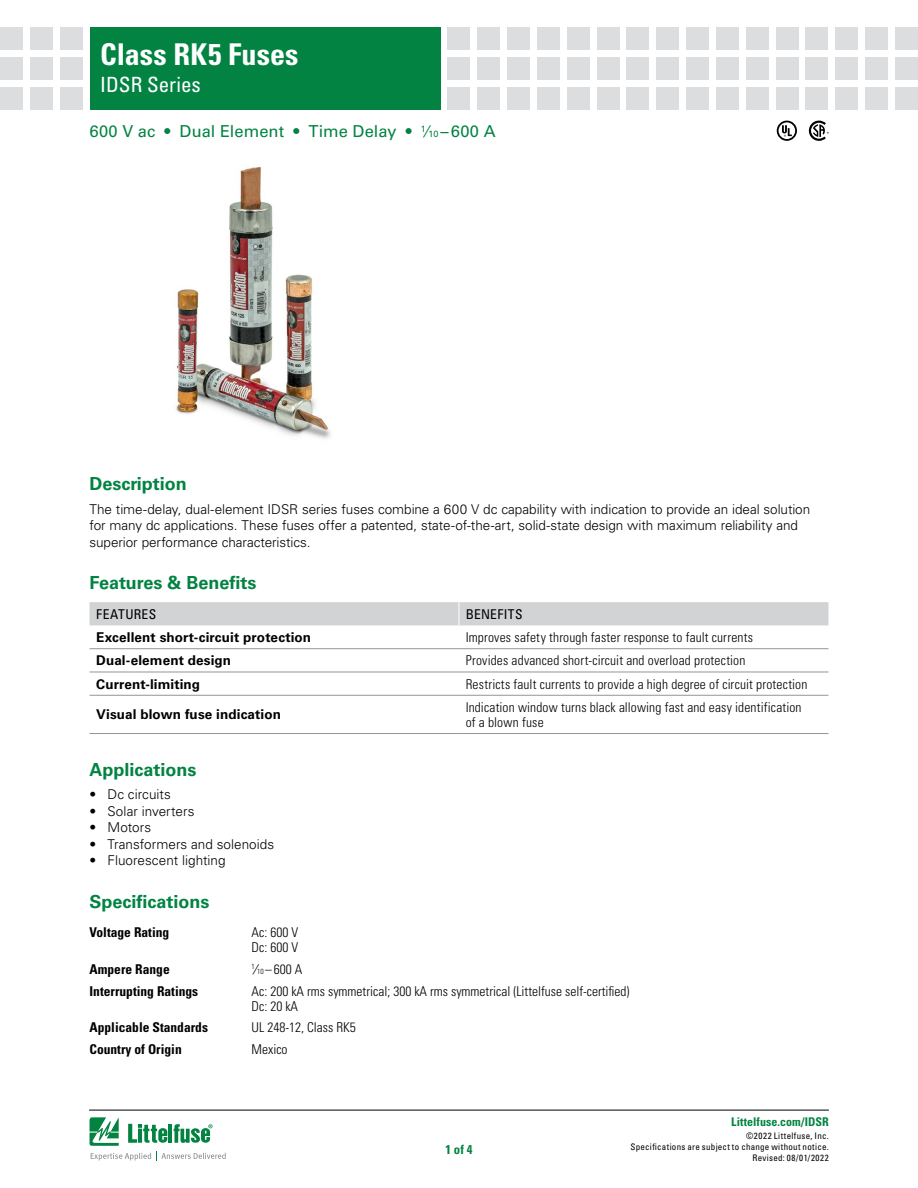
<style>
.page{position:relative;width:918px;height:1188px;background:#fff}
.page>*{position:absolute;margin:0;border:0;box-sizing:border-box;transform-origin:0 0}
.t1{font:700 condensed 30px "Univers LT Std";letter-spacing:.005em;color:#fff}
.t2{font:condensed 21px "Univers LT Std";color:#fff}
.FACTS_HEAD{font:700 18px "Univers LT Std";color:#028342}
.PRODUCT_SUBHEAD{font:16.5px "Univers LT Std";letter-spacing:.005em;color:#028342}
.Body_1{font:300 13.5px/16.5px "Univers LT Std";letter-spacing:-.005em;color:#000}
.Benefit_column_text{font:300 condensed 13.5px/15px "Univers LT Std";letter-spacing:.015em;color:#000}
.Spec_Value_column{font:300 condensed 13.5px "Univers LT Std";color:#000}
.Feature_column_text{font:700 13.5px "Univers LT Std";letter-spacing:.01em;color:#000}
.Spec_Heading_column{font:700 condensed 13.5px "Univers LT Std";color:#000}
.F___B_header_text{font:condensed 13.5px "Univers LT Std";letter-spacing:.025em;color:#000}
.t3{font:700 condensed 12.75px "Univers LT Std";color:#028342}
.t4{font:700 condensed 12px "Univers LT Std";letter-spacing:.005em;color:#028342}
.t5{font:condensed 9px/10.8px "Univers LT Std";letter-spacing:.03em;color:#000;text-align:right}
.s1{font-size:9.15px}
.s2{font-size:7.35px}
</style>
<div class="page">
<hr style="left:89px;top:1110px;width:740px;height:1px;background:#000">
<div style="left:90px;top:27px;width:351px;height:82px;background:#028342"></div>
<div style="left:60px;top:27px;width:23px;height:23px;background:#dcddde"></div>
<div style="left:60px;top:57px;width:23px;height:23px;background:#dcddde"></div>
<div style="left:60px;top:87px;width:23px;height:22px;background:#dcddde"></div>
<div style="left:30px;top:27px;width:23px;height:23px;background:#dcddde"></div>
<div style="left:30px;top:57px;width:23px;height:23px;background:#dcddde"></div>
<div style="left:30px;top:87px;width:23px;height:22px;background:#dcddde"></div>
<div style="left:0;top:27px;width:23px;height:23px;background:#dcddde"></div>
<div style="left:0;top:57px;width:23px;height:23px;background:#dcddde"></div>
<div style="left:0;top:87px;width:23px;height:22px;background:#dcddde"></div>
<div style="left:448px;top:27px;width:22px;height:23px;background:#dcddde"></div>
<div style="left:448px;top:57px;width:22px;height:23px;background:#dcddde"></div>
<div style="left:448px;top:87px;width:22px;height:22px;background:#dcddde"></div>
<div style="left:477px;top:27px;width:23px;height:23px;background:#dcddde"></div>
<div style="left:477px;top:57px;width:23px;height:23px;background:#dcddde"></div>
<div style="left:477px;top:87px;width:23px;height:22px;background:#dcddde"></div>
<div style="left:507px;top:27px;width:23px;height:23px;background:#dcddde"></div>
<div style="left:507px;top:57px;width:23px;height:23px;background:#dcddde"></div>
<div style="left:507px;top:87px;width:23px;height:22px;background:#dcddde"></div>
<div style="left:537px;top:27px;width:23px;height:23px;background:#dcddde"></div>
<div style="left:537px;top:57px;width:23px;height:23px;background:#dcddde"></div>
<div style="left:537px;top:87px;width:23px;height:22px;background:#dcddde"></div>
<div style="left:567px;top:27px;width:23px;height:23px;background:#dcddde"></div>
<div style="left:567px;top:57px;width:23px;height:23px;background:#dcddde"></div>
<div style="left:567px;top:87px;width:23px;height:22px;background:#dcddde"></div>
<div style="left:597px;top:27px;width:23px;height:23px;background:#dcddde"></div>
<div style="left:597px;top:57px;width:23px;height:23px;background:#dcddde"></div>
<div style="left:597px;top:87px;width:23px;height:22px;background:#dcddde"></div>
<div style="left:627px;top:27px;width:22px;height:23px;background:#dcddde"></div>
<div style="left:627px;top:57px;width:22px;height:23px;background:#dcddde"></div>
<div style="left:627px;top:87px;width:22px;height:22px;background:#dcddde"></div>
<div style="left:656px;top:27px;width:23px;height:23px;background:#dcddde"></div>
<div style="left:656px;top:57px;width:23px;height:23px;background:#dcddde"></div>
<div style="left:656px;top:87px;width:23px;height:22px;background:#dcddde"></div>
<div style="left:686px;top:27px;width:23px;height:23px;background:#dcddde"></div>
<div style="left:686px;top:57px;width:23px;height:23px;background:#dcddde"></div>
<div style="left:686px;top:87px;width:23px;height:22px;background:#dcddde"></div>
<div style="left:716px;top:27px;width:23px;height:23px;background:#dcddde"></div>
<div style="left:716px;top:57px;width:23px;height:23px;background:#dcddde"></div>
<div style="left:716px;top:87px;width:23px;height:22px;background:#dcddde"></div>
<div style="left:746px;top:27px;width:23px;height:23px;background:#dcddde"></div>
<div style="left:746px;top:57px;width:23px;height:23px;background:#dcddde"></div>
<div style="left:746px;top:87px;width:23px;height:22px;background:#dcddde"></div>
<div style="left:805px;top:27px;width:23px;height:23px;background:#dcddde"></div>
<div style="left:805px;top:57px;width:23px;height:23px;background:#dcddde"></div>
<div style="left:805px;top:87px;width:23px;height:22px;background:#dcddde"></div>
<div style="left:776px;top:27px;width:22px;height:23px;background:#dcddde"></div>
<div style="left:776px;top:57px;width:22px;height:23px;background:#dcddde"></div>
<div style="left:776px;top:87px;width:22px;height:22px;background:#dcddde"></div>
<div style="left:835px;top:27px;width:23px;height:23px;background:#dcddde"></div>
<div style="left:835px;top:57px;width:23px;height:23px;background:#dcddde"></div>
<div style="left:835px;top:87px;width:23px;height:22px;background:#dcddde"></div>
<div style="left:865px;top:27px;width:23px;height:23px;background:#dcddde"></div>
<div style="left:865px;top:57px;width:23px;height:23px;background:#dcddde"></div>
<div style="left:865px;top:87px;width:23px;height:22px;background:#dcddde"></div>
<div style="left:895px;top:27px;width:23px;height:23px;background:#dcddde"></div>
<div style="left:895px;top:57px;width:23px;height:23px;background:#dcddde"></div>
<div style="left:895px;top:87px;width:23px;height:22px;background:#dcddde"></div>
<svg style="left:90px;top:1117px;width:136px;height:44px"></svg>
<img style="left:175px;top:166px;width:156px;height:273px">
<div style="left:90px;top:602px;width:738px;height:23px;background:#d1d3d4"></div>
<hr style="left:90px;top:648px;width:369px;height:1px;background:#939598">
<hr style="left:459px;top:648px;width:369px;height:1px;background:#939598">
<hr style="left:90px;top:672px;width:369px;height:1px;background:#939598">
<hr style="left:459px;top:672px;width:369px;height:1px;background:#939598">
<hr style="left:90px;top:695px;width:369px;height:1px;background:#939598">
<hr style="left:459px;top:695px;width:369px;height:1px;background:#939598">
<hr style="left:90px;top:733px;width:369px;height:1px;background:#939598">
<hr style="left:459px;top:733px;width:369px;height:1px;background:#939598">
<svg style="left:777px;top:121px;width:20px;height:20px"></svg>
<svg style="left:809px;top:121px;width:20px;height:20px"></svg>
<h1 class="t1" style="left:100px;top:36px;width:200px">Class RK5 Fuses</h1>
<h2 class="t2" style="left:100px;top:71px;width:102px">IDSR Series</h2>
<p class="PRODUCT_SUBHEAD" style="left:90px;top:122px;width:408px">600 V ac • Dual Element • Time Delay • <sup>1</sup>⁄<span class="s1">10</span> –600 A</p>
<p class="FACTS_HEAD" style="left:90px;top:474px;width:99px">Description</p>
<p class="Body_1" style="left:90px;top:501px;width:722px">The time-delay, dual-element IDSR series fuses combine a 600 V dc capability with indication to provide an ideal solution for many dc applications. These fuses offer a patented, state-of-the-art, solid-state design with maximum reliability and superior performance characteristics.</p>
<p class="FACTS_HEAD" style="left:90px;top:572px;width:168px">Features &amp; Benefits</p>
<p class="F___B_header_text" style="left:96px;top:605px;width:61px">FEATURES</p>
<p class="F___B_header_text" style="left:466px;top:605px;width:58px">BENEFITS</p>
<p class="Feature_column_text" style="left:96px;top:629px;width:216px">Excellent short-circuit protection</p>
<p class="Benefit_column_text" style="left:466px;top:630px;width:289px">Improves safety through faster response to fault currents</p>
<p class="Feature_column_text" style="left:96px;top:653px;width:136px">Dual-element design</p>
<p class="Benefit_column_text" style="left:466px;top:653px;width:281px">Provides advanced short-circuit and overload protection</p>
<p class="Feature_column_text" style="left:96px;top:676px;width:105px">Current-limiting</p>
<p class="Benefit_column_text" style="left:466px;top:676px;width:343px">Restricts fault currents to provide a high degree of circuit protection</p>
<p class="Feature_column_text" style="left:96px;top:707px;width:186px">Visual blown fuse indication</p>
<p class="Benefit_column_text" style="left:466px;top:700px;width:337px">Indication window turns black allowing fast and easy identification of a blown fuse</p>
<p class="FACTS_HEAD" style="left:90px;top:759px;width:109px">Applications</p>
<p class="Body_1" style="left:90px;top:786px;width:83px">• Dc circuits</p>
<p class="Body_1" style="left:90px;top:803px;width:106px">• Solar inverters</p>
<p class="Body_1" style="left:90px;top:819px;width:63px">• Motors</p>
<p class="Body_1" style="left:90px;top:836px;width:186px">• Transformers and solenoids</p>
<p class="Body_1" style="left:90px;top:852px;width:138px">• Fluorescent lighting</p>
<p class="FACTS_HEAD" style="left:90px;top:891px;width:122px">Specifications</p>
<p class="Spec_Heading_column" style="left:90px;top:924px;width:81px">Voltage Rating</p>
<p class="Spec_Value_column" style="left:252px;top:924px;width:48px">Ac: 600 V</p>
<p class="Spec_Value_column" style="left:252px;top:939px;width:48px">Dc: 600 V</p>
<p class="Spec_Heading_column" style="left:90px;top:961px;width:82px">Ampere Range</p>
<p class="Spec_Value_column" style="left:252px;top:961px;width:52px"><sup>1</sup>⁄<span class="s2">10</span> –600 A</p>
<p class="Spec_Heading_column" style="left:90px;top:983px;width:110px">Interrupting Ratings</p>
<p class="Spec_Value_column" style="left:252px;top:983px;width:379px">Ac: 200 kA rms symmetrical; 300 kA rms symmetrical (Littelfuse self-certified)</p>
<p class="Spec_Value_column" style="left:252px;top:998px;width:48px">Dc: 20 kA</p>
<p class="Spec_Heading_column" style="left:90px;top:1019px;width:120px">Applicable Standards</p>
<p class="Spec_Value_column" style="left:252px;top:1019px;width:106px">UL 248-12, Class RK5</p>
<p class="Spec_Heading_column" style="left:90px;top:1041px;width:94px">Country of Origin</p>
<p class="Spec_Value_column" style="left:252px;top:1041px;width:37px">Mexico</p>
<p class="t3" style="left:445px;top:1142px;width:29px">1 of 4</p>
<p class="t4" style="left:731px;top:1115px;width:99px">Littelfuse.com/IDSR</p>
<p class="t5" style="left:631px;top:1131px;width:200px">©2022 Littelfuse, Inc.<br>Specifications are subject to change without notice.<br>Revised: 08/01/2022</p>
</div>
